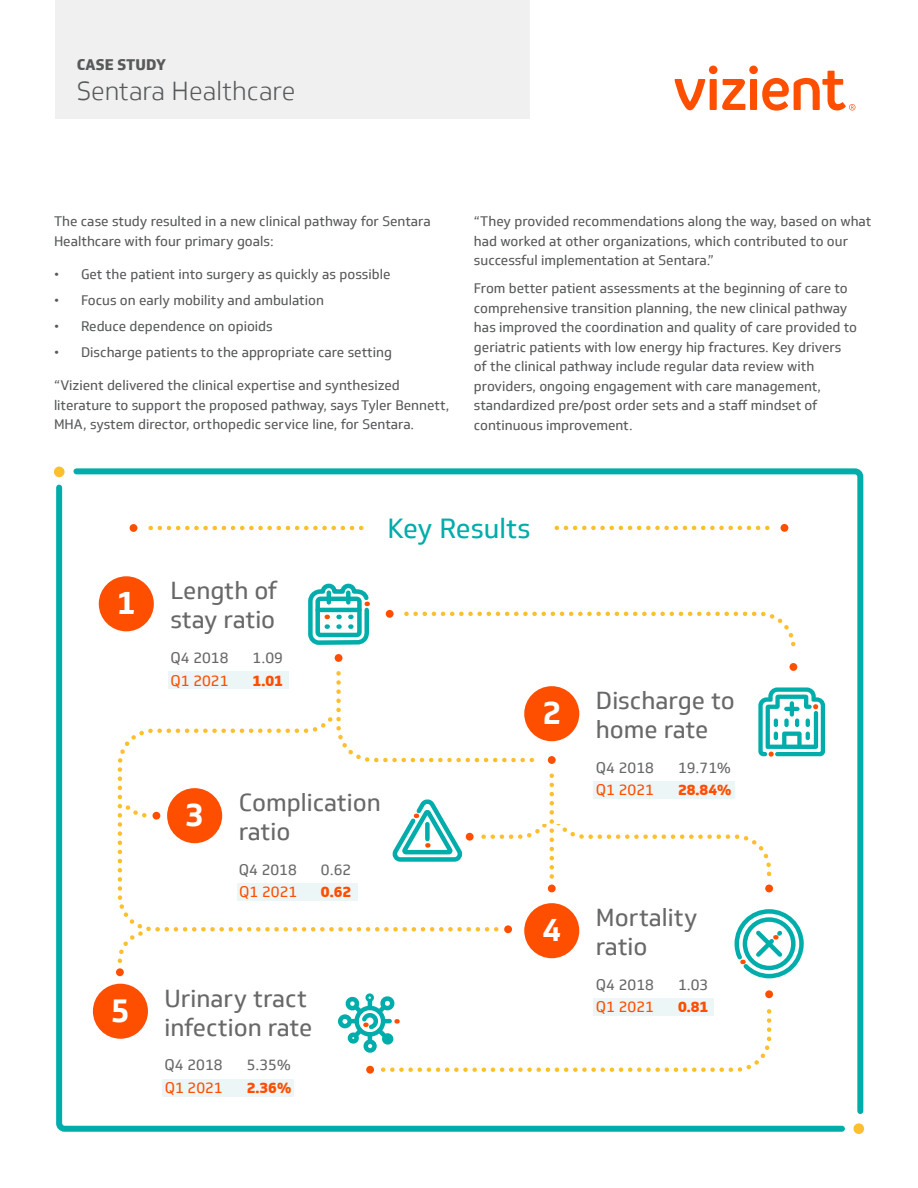
<style>
.page{position:relative;width:918px;height:1188px;background:#fff}
.page>*{position:absolute;margin:0;border:0;box-sizing:border-box;transform-origin:0 0}
.t1{font:700 32.1px "Soleto";color:#fff}
.t2{font:27px "Soleto";color:#00adaa}
.t3{font:300 25.5px "Soleto";color:#57595b}
.t4{font:24px/28.8px "Soleto";color:#686868}
.t5{font:15px/22.5px "Soleto";color:#686868}
.t6{font:15px "Soleto";color:#fe4e00}
.t7{font:800 15px "Soleto";color:#57595b}
.Body_Indent{font:13.5px/19.5px "Soleto";color:#57595b}
.s1{color:#fe4e00}
.s2{font-weight:800;color:#fe4e00}
</style>
<div class="page">
<svg style="left:56px;top:484px;width:789px;height:648px"></svg>
<div style="left:54px;top:467px;width:11px;height:10px;background:#febf2e;border-radius:50%"></div>
<svg style="left:70px;top:468px;width:794px;height:649px"></svg>
<div style="left:853px;top:1123px;width:11px;height:11px;background:#febf2e;border-radius:50%"></div>
<svg style="left:675px;top:66px;width:180px;height:45px"></svg>
<div style="left:55px;top:0;width:475px;height:118px;background:#f0f0f0"></div>
<div style="left:162px;top:1079px;width:132px;height:17px;background:#edf6f6"></div>
<svg style="left:111px;top:804px;width:4px;height:16px"></svg>
<div style="left:92px;top:756px;width:44px;height:48px;background:#fff"></div>
<svg style="left:151px;top:526px;width:211px;height:4px"></svg>
<div style="left:130px;top:524px;width:7px;height:8px;background:#fe4e00;border-radius:50%"></div>
<svg style="left:556px;top:526px;width:211px;height:4px"></svg>
<div style="left:781px;top:524px;width:7px;height:8px;background:#fe4e00;border-radius:50%"></div>
<div style="left:743px;top:879px;width:41px;height:17px;background:#fff"></div>
<div style="left:386px;top:610px;width:8px;height:8px;background:#fe4e00;border-radius:50%"></div>
<div style="left:335px;top:654px;width:7px;height:8px;background:#fe4e00;border-radius:50%"></div>
<div style="left:548px;top:756px;width:8px;height:8px;background:#fe4e00;border-radius:50%"></div>
<div style="left:504px;top:925px;width:8px;height:8px;background:#fe4e00;border-radius:50%"></div>
<div style="left:548px;top:885px;width:8px;height:7px;background:#fe4e00;border-radius:50%"></div>
<div style="left:765px;top:885px;width:8px;height:7px;background:#fe4e00;border-radius:50%"></div>
<div style="left:116px;top:968px;width:8px;height:8px;background:#fe4e00;border-radius:50%"></div>
<div style="left:789px;top:663px;width:8px;height:8px;background:#fe4e00;border-radius:50%"></div>
<div style="left:99px;top:576px;width:55px;height:55px;background:#fe4e00;border-radius:50%"></div>
<svg style="left:306px;top:581px;width:66px;height:66px"></svg>
<div style="left:93px;top:984px;width:55px;height:55px;background:#fe4e00;border-radius:50%"></div>
<div style="left:524px;top:686px;width:55px;height:55px;background:#fe4e00;border-radius:50%"></div>
<div style="left:524px;top:903px;width:55px;height:55px;background:#fe4e00;border-radius:50%"></div>
<svg style="left:402px;top:609px;width:396px;height:48px"></svg>
<svg style="left:115px;top:671px;width:387px;height:263px"></svg>
<svg style="left:115px;top:928px;width:38px;height:37px"></svg>
<div style="left:153px;top:812px;width:7px;height:8px;background:#fe4e00;border-radius:50%"></div>
<svg style="left:758px;top:687px;width:67px;height:70px"></svg>
<div style="left:323px;top:667px;width:41px;height:48px;background:#fff"></div>
<div style="left:530px;top:774px;width:41px;height:50px;background:#fff"></div>
<svg style="left:334px;top:669px;width:210px;height:96px"></svg>
<svg style="left:387px;top:795px;width:76px;height:69px"></svg>
<svg style="left:732px;top:907px;width:74px;height:74px"></svg>
<div style="left:743px;top:917px;width:53px;height:53px;border:4px solid #00adaa;border-radius:50%"></div>
<svg style="left:479px;top:776px;width:295px;height:112px"></svg>
<div style="left:338px;top:1014px;width:14px;height:14px;border:4px solid #00adaa;border-radius:50%"></div>
<svg style="left:341px;top:992px;width:433px;height:82px"></svg>
<p class="t7" style="left:77px;top:55px;width:91px">CASE STUDY</p>
<p class="t3" style="left:77px;top:76px;width:220px">Sentara Healthcare</p>
<p class="Body_Indent" style="left:54px;top:212px;width:378px">The case study resulted in a new clinical pathway for Sentara<br>Healthcare with four primary goals:</p>
<p class="Body_Indent" style="left:54px;top:264px;width:338px">• Get the patient into surgery as quickly as possible</p>
<p class="Body_Indent" style="left:54px;top:290px;width:272px">• Focus on early mobility and ambulation</p>
<p class="Body_Indent" style="left:54px;top:317px;width:220px">• Reduce dependence on opioids</p>
<p class="Body_Indent" style="left:54px;top:343px;width:340px">• Discharge patients to the appropriate care setting</p>
<p class="Body_Indent" style="left:54px;top:376px;width:397px">“Vizient delivered the clinical expertise and synthesized literature to support the proposed pathway, says Tyler Bennett,<br>MHA, system director, orthopedic service line, for Sentara.</p>
<p class="Body_Indent" style="left:474px;top:212px;width:399px">“They provided recommendations along the way, based on what had worked at other organizations, which contributed to our successful implementation at Sentara.”</p>
<p class="Body_Indent" style="left:474px;top:279px;width:385px">From better patient assessments at the beginning of care to comprehensive transition planning, the new clinical pathway has improved the coordination and quality of care provided to geriatric patients with low energy hip fractures. Key drivers of the clinical pathway include regular data review with providers, ongoing engagement with care management, standardized pre/post order sets and a staff mindset of continuous improvement.</p>
<p class="t2" style="left:387px;top:512px;width:145px">Key Results</p>
<p class="t1" style="left:117px;top:583px;width:20px">1</p>
<p class="t4" style="left:170px;top:577px;width:108px">Length of stay ratio</p>
<p class="t5" style="left:170px;top:647px;width:60px">Q4 2018<br><span class="s1">Q1 2021</span></p>
<p class="t5" style="left:253px;top:647px;width:32px">1.09<br><span class="s2">1.01</span></p>
<p class="t1" style="left:185px;top:794px;width:20px">3</p>
<p class="t4" style="left:239px;top:789px;width:144px">Complication ratio</p>
<p class="t5" style="left:239px;top:858px;width:60px">Q4 2018</p>
<p class="t5" style="left:321px;top:858px;width:32px">0.62<br><span class="s2">0.62</span></p>
<p class="t6" style="left:239px;top:883px;width:60px">Q1 2021</p>
<p class="t1" style="left:111px;top:990px;width:20px">5</p>
<p class="t4" style="left:165px;top:984px;width:149px">Urinary tract infection rate</p>
<p class="t5" style="left:165px;top:1054px;width:60px">Q4 2018</p>
<p class="t5" style="left:247px;top:1054px;width:46px">5.35%<br><span class="s2">2.36%</span></p>
<p class="t6" style="left:165px;top:1078px;width:60px">Q1 2021</p>
<p class="t1" style="left:542px;top:692px;width:20px">2</p>
<p class="t4" style="left:596px;top:687px;width:140px">Discharge to home rate</p>
<p class="t5" style="left:596px;top:756px;width:60px">Q4 2018</p>
<p class="t5" style="left:678px;top:756px;width:55px">19.71%<br><span class="s2">28.84%</span></p>
<p class="t6" style="left:596px;top:781px;width:60px">Q1 2021</p>
<p class="t1" style="left:542px;top:909px;width:20px">4</p>
<p class="t4" style="left:596px;top:904px;width:103px">Mortality ratio</p>
<p class="t5" style="left:596px;top:973px;width:60px">Q4 2018</p>
<p class="t5" style="left:678px;top:973px;width:32px">1.03<br><span class="s2">0.81</span></p>
<p class="t6" style="left:596px;top:998px;width:60px">Q1 2021</p>
</div>
